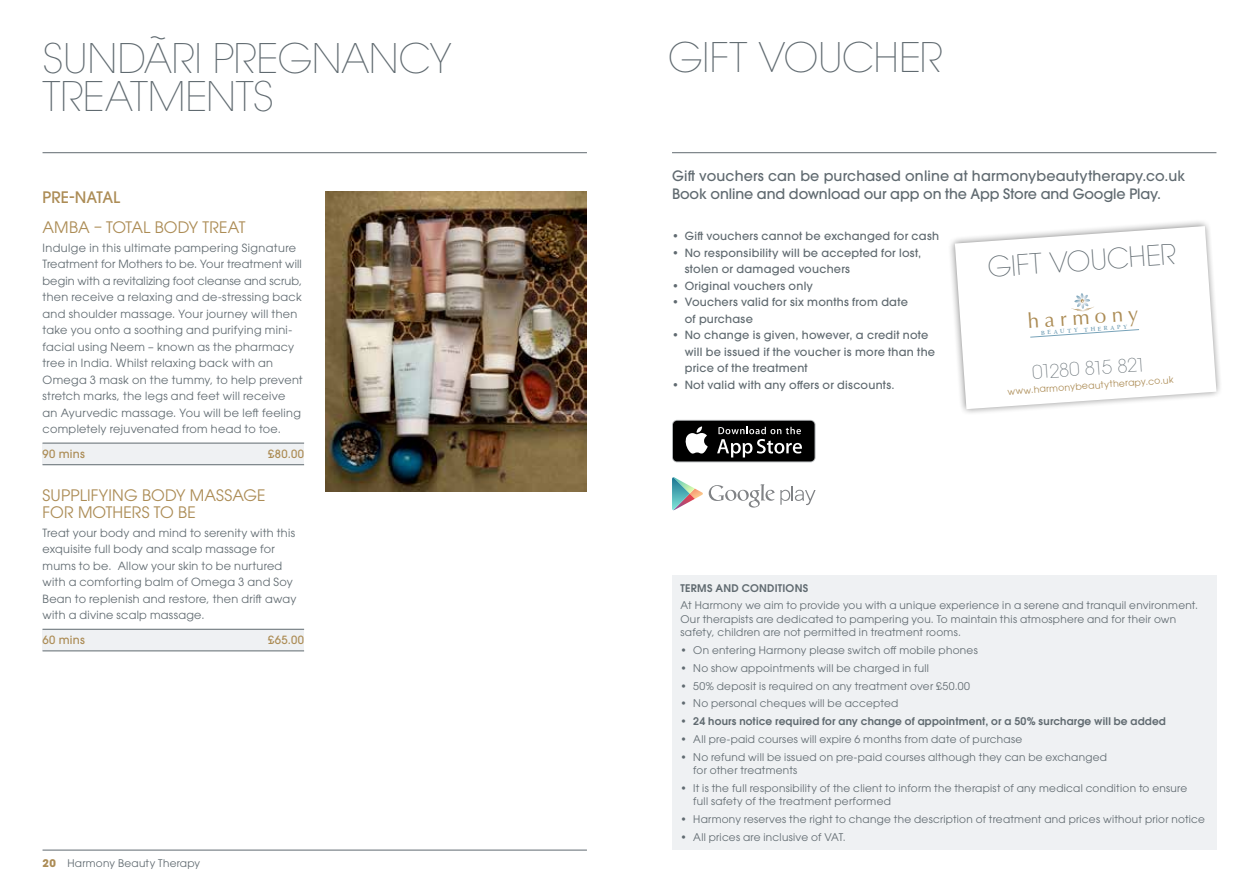
<style>
.page{position:relative;width:1259px;height:893px;background:#fff}
.page>*{position:absolute;margin:0;border:0;box-sizing:border-box;transform-origin:0 0}
.t1{font:200 40.5px "ITC Avant Garde Std";letter-spacing:-.005em;color:#606a70}
.t2{font:200 27.75px "ITC Avant Garde Std";color:#606a70}
.t3{font:20.7px "Optima";color:#ac8c55}
.t4{font:200 18.45px "ITC Avant Garde Std";color:#606a70}
.t5{font:15.75px "ITC Avant Garde Std";letter-spacing:.005em;color:#ac8c55}
.t6{font:500 15.75px "ITC Avant Garde Std";color:#ac8c55}
.t7{font:500 14.25px/18.8px "ITC Avant Garde Std";letter-spacing:.01em;color:#606a70}
.t8{font:11.25px/16.5px "ITC Avant Garde Std";letter-spacing:.025em;color:#606a70}
.t9{font:500 11.25px/16.5px "ITC Avant Garde Std";letter-spacing:.02em;color:#606a70}
.t10{font:500 11.25px "ITC Avant Garde Std";letter-spacing:.03em;color:#ac8c55}
.t11{font:10.5px/13.5px "ITC Avant Garde Std";letter-spacing:.025em;color:#606a70}
.t12{font:600 10.5px "ITC Avant Garde Std";letter-spacing:.02em;color:#606a70}
.t13{font:9.3px "ITC Avant Garde Std";color:#ac8c55}
.t14{font:600 6px "Warnock Pro";color:#78a3b9}
.s1{font-weight:700;color:#ac8c55}
</style>
<div class="page">
<hr style="left:43px;top:850px;width:544px;height:1px;background:#606a70">
<svg style="left:950px;top:221px;width:270px;height:192px"></svg>
<svg style="left:955px;top:226px;width:261px;height:183px"></svg>
<svg style="left:1030px;top:329px;width:109px;height:9px"></svg>
<svg style="left:1071px;top:293px;width:23px;height:19px"></svg>
<div style="left:672px;top:575px;width:544px;height:274px;background:#eff1f3"></div>
<hr style="left:672px;top:152px;width:544px;height:1px;background:#606a70">
<hr style="left:43px;top:152px;width:544px;height:1px;background:#606a70">
<img style="left:325px;top:191px;width:262px;height:300px">
<div style="left:43px;top:443px;width:261px;height:21px;background:#eff1f3"></div>
<div style="left:43px;top:629px;width:261px;height:22px;background:#eff1f3"></div>
<hr style="left:43px;top:443px;width:261px;height:1px;background:#606a70">
<hr style="left:43px;top:464px;width:261px;height:1px;background:#606a70">
<hr style="left:43px;top:629px;width:261px;height:1px;background:#606a70">
<hr style="left:43px;top:651px;width:261px;height:1px;background:#606a70">
<svg style="left:672px;top:420px;width:143px;height:42px"></svg>
<div style="left:673px;top:421px;width:141px;height:40px;background:#000;border-radius:4px"></div>
<svg style="left:685px;top:426px;width:22px;height:28px"></svg>
<svg style="left:717px;top:427px;width:85px;height:30px"></svg>
<svg style="left:672px;top:477px;width:143px;height:33px"></svg>
<h1 class="t1" style="left:43px;top:34px;width:26px">SUND</h1>
<h1 class="t1" style="left:144px;top:34px;width:97px">ÃRI PREGNANCY</h1>
<h1 class="t1" style="left:42px;top:71px;width:24px">TREATMENTS</h1>
<h3 class="t6" style="left:43px;top:187px;width:78px">PRE-NATAL</h3>
<h3 class="t5" style="left:43px;top:217px;width:25px">Amba</h3>
<h3 class="t5" style="left:94px;top:217px;width:29px">– Total</h3>
<h3 class="t5" style="left:155px;top:217px;width:22px">Body</h3>
<h3 class="t5" style="left:202px;top:217px;width:17px">Treat</h3>
<p class="t8" style="left:43px;top:239px;width:262px">Indulge in this ultimate pampering Signature Treatment for Mothers to be. Your treatment will begin with a revitalizing foot cleanse and scrub, then receive a relaxing and de-stressing back and shoulder massage. Your journey will then take you onto a soothing and purifying mini&shy;facial using Neem – known as the pharmacy tree in India. Whilst relaxing back with an Omega 3 mask on the tummy, to help prevent stretch marks, the legs and feet will receive an Ayurvedic massage. You will be left feeling completely rejuvenated from head to toe.</p>
<p class="t10" style="left:43px;top:447px;width:44px">90 mins</p>
<p class="t10" style="left:268px;top:447px;width:37px">£80.00</p>
<h3 class="t5" style="left:43px;top:485px;width:18px">Supplifying</h3>
<h3 class="t5" style="left:142px;top:485px;width:22px">Body</h3>
<h3 class="t5" style="left:190px;top:485px;width:26px">Massage</h3>
<h3 class="t5" style="left:43px;top:503px;width:11px">for</h3>
<h3 class="t5" style="left:78px;top:503px;width:25px">Mothers</h3>
<h3 class="t5" style="left:154px;top:503px;width:41px">to Be</h3>
<p class="t8" style="left:43px;top:524px;width:255px">Treat your body and mind to serenity with this exquisite full body and scalp massage for mums to be. Allow your skin to be nurtured with a comforting balm of Omega 3 and Soy Bean to replenish and restore, then drift away with a divine scalp massage.</p>
<p class="t10" style="left:43px;top:633px;width:44px">60 mins</p>
<p class="t10" style="left:268px;top:633px;width:38px">£65.00</p>
<p class="t11" style="left:43px;top:856px;width:159px"><span class="s1">20</span> Harmony Beauty Therapy</p>
<h1 class="t1" style="left:668px;top:33px;width:276px">GIFT VOUCHER</h1>
<h3 class="t7" style="left:672px;top:166px;width:515px">Gift vouchers can be purchased online at harmonybeautytherapy.co.uk<br>Book online and download our app on the App Store and Google Play.</h3>
<p class="t9" style="left:672px;top:228px;width:269px">• Gift vouchers cannot be exchanged for cash</p>
<p class="t9" style="left:685px;top:244px;width:238px;text-indent:-13px">• No responsibility will be accepted for lost, stolen or damaged vouchers</p>
<p class="t9" style="left:672px;top:277px;width:143px">• Original vouchers only</p>
<p class="t9" style="left:685px;top:294px;width:225px;text-indent:-13px">• Vouchers valid for six months from date of purchase</p>
<p class="t9" style="left:685px;top:327px;width:252px;text-indent:-13px">• No change is given, however, a credit note will be issued if the voucher is more than the price of the treatment</p>
<p class="t9" style="left:672px;top:376px;width:224px">• Not valid with any offers or discounts.</p>
<h2 class="t2" style="left:986px;top:250px;width:190px;rotate:-4deg">GIFT VOUCHER</h2>
<h3 class="t3" style="left:1026px;top:309px;width:113px;rotate:-4deg">harmony</h3>
<p class="t14" style="left:1041px;top:329px;width:88px;rotate:-4deg">BEAUTY THERAPY</p>
<h3 class="t4" style="left:1031px;top:361px;width:115px;rotate:-4deg">01280 815 821</h3>
<p class="t13" style="left:1007px;top:385px;width:169px;rotate:-4deg">www.harmonybeautytherapy.co.uk</p>
<p class="t12" style="left:680px;top:581px;width:129px">TERMS AND CONDITIONS</p>
<p class="t11" style="left:680px;top:598px;width:519px">At Harmony we aim to provide you with a unique experience in a serene and tranquil environment.<br>Our therapists are dedicated to pampering you. To maintain this atmosphere and for their own safety, children are not permitted in treatment rooms.</p>
<p class="t11" style="left:680px;top:643px;width:299px">• On entering Harmony please switch off mobile phones</p>
<p class="t11" style="left:680px;top:661px;width:250px">• No show appointments will be charged in full</p>
<p class="t11" style="left:680px;top:679px;width:291px">• 50% deposit is required on any treatment over £50.00</p>
<p class="t11" style="left:680px;top:697px;width:219px">• No personal cheques will be accepted</p>
<p class="t12" style="left:680px;top:714px;width:487px">• 24 hours notice required for any change of appointment, or a 50% surcharge will be added</p>
<p class="t11" style="left:680px;top:732px;width:343px">• All pre-paid courses will expire 6 months from date of purchase</p>
<p class="t11" style="left:693px;top:750px;width:415px;text-indent:-13px">• No refund will be issued on pre-paid courses although they can be exchanged for other treatments</p>
<p class="t11" style="left:693px;top:781px;width:495px;text-indent:-13px">• It is the full responsibility of the client to inform the therapist of any medical condition to ensure full safety of the treatment performed</p>
<p class="t11" style="left:680px;top:812px;width:526px">• Harmony reserves the right to change the description of treatment and prices without prior notice</p>
<p class="t11" style="left:680px;top:830px;width:167px">• All prices are inclusive of VAT.</p>
</div>
